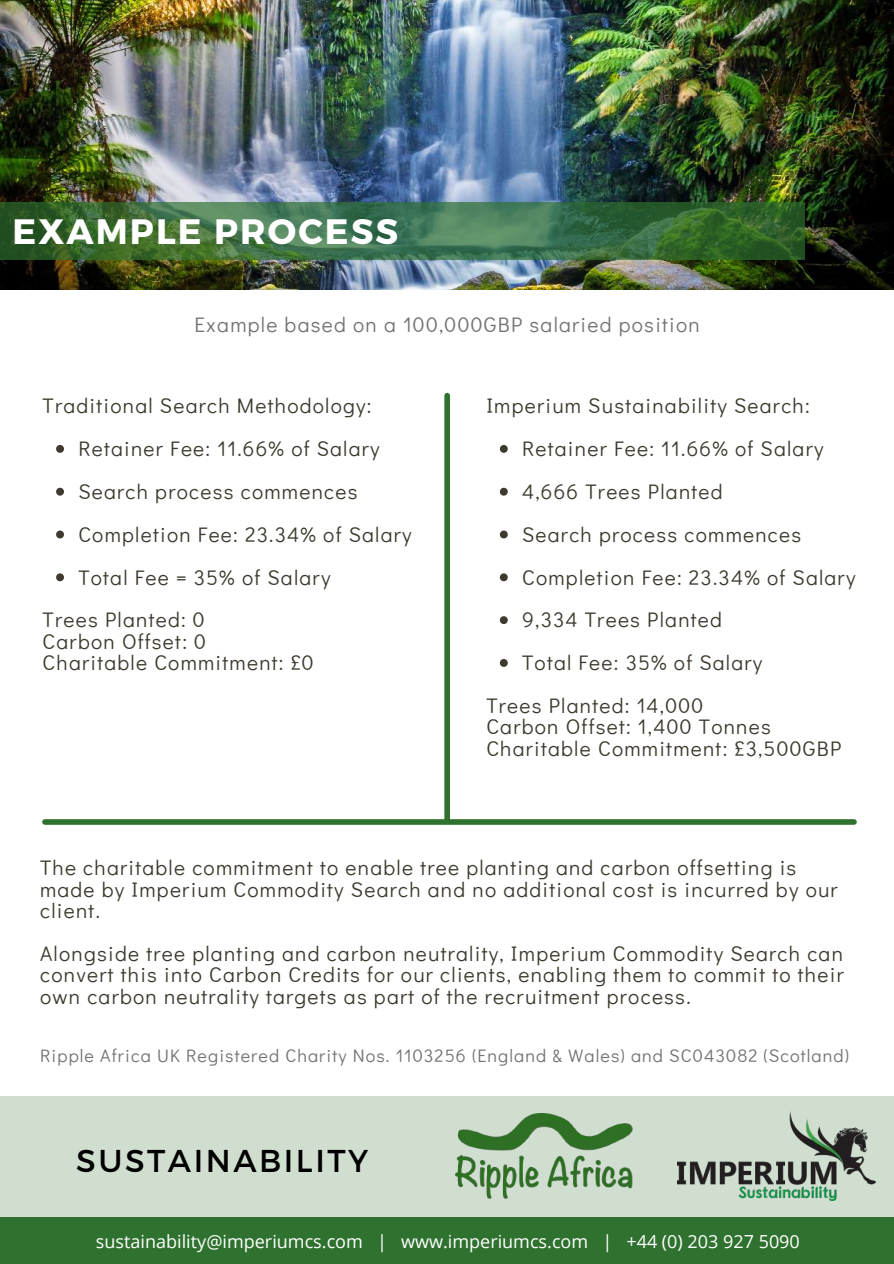
<style>
.page{position:relative;width:894px;height:1264px;background:#fff}
.page>*{position:absolute;margin:0;border:0;box-sizing:border-box;transform-origin:0 0}
.t1{font:700 35.25px "Montserrat";letter-spacing:.06em;color:#fff}
.t2{font:31.5px "Montserrat";letter-spacing:.08em;color:#000}
.t3{font:21px/42.8px "Didact Gothic";letter-spacing:.06em;color:#3e3a2f}
.t4{font:21px "Didact Gothic";letter-spacing:.06em;color:#737373}
.t5{font:18px "Didact Gothic";letter-spacing:.06em;color:#737373}
.t6{font:18px "Open Sans";color:#fff}
</style>
<div class="page">
<img style="left:0;top:0;width:893px;height:289px">
<svg style="left:0;top:202px;width:804px;height:58px;background:#3d6f42"></svg>
<svg style="left:56px;top:445px;width:8px;height:8px"></svg>
<svg style="left:56px;top:488px;width:8px;height:7px"></svg>
<svg style="left:56px;top:530px;width:8px;height:8px"></svg>
<svg style="left:56px;top:573px;width:8px;height:8px"></svg>
<svg style="left:499px;top:445px;width:8px;height:8px"></svg>
<svg style="left:499px;top:488px;width:8px;height:7px"></svg>
<svg style="left:499px;top:530px;width:8px;height:8px"></svg>
<svg style="left:499px;top:573px;width:8px;height:8px"></svg>
<svg style="left:499px;top:616px;width:8px;height:8px"></svg>
<svg style="left:499px;top:659px;width:8px;height:8px"></svg>
<div style="left:444px;top:395px;width:6px;height:424px;background:#2f712f"></div>
<div style="left:45px;top:819px;width:808px;height:5px;background:#2f712f"></div>
<div style="left:0;top:1095px;width:893px;height:122px;background:#cfdecf"></div>
<div style="left:0;top:1217px;width:893px;height:46px;background:#2f712f"></div>
<img style="left:677px;top:1111px;width:198px;height:89px">
<img style="left:455px;top:1113px;width:178px;height:86px">
<h1 class="t1" style="left:13px;top:209px;width:387px">EXAMPLE PROCESS</h1>
<p class="t4" style="left:194px;top:310px;width:506px">Example based on a 100,000GBP salaried position</p>
<p class="t3" style="left:43px;top:384px;width:330px">Traditional Search Methodology:</p>
<p class="t3" style="left:78px;top:426px;width:335px">Retainer Fee: 11.66% of Salary<br>Search process commences<br>Completion Fee: 23.34% of Salary<br>Total Fee = 35% of Salary</p>
<p class="t3" style="left:43px;top:608px;width:272px;line-height:21.5px">Trees Planted: 0<br>Carbon Offset: 0<br>Charitable Commitment: £0</p>
<p class="t3" style="left:486px;top:384px;width:325px">Imperium Sustainability Search:</p>
<p class="t3" style="left:522px;top:426px;width:335px">Retainer Fee: 11.66% of Salary<br>4,666 Trees Planted<br>Search process commences<br>Completion Fee: 23.34% of Salary<br>9,334 Trees Planted<br>Total Fee: 35% of Salary</p>
<p class="t3" style="left:486px;top:694px;width:356px;line-height:21.5px">Trees Planted: 14,000<br>Carbon Offset: 1,400 Tonnes<br>Charitable Commitment: £3,500GBP</p>
<p class="t3" style="left:40px;top:856px;width:799px;line-height:21.5px">The charitable commitment to enable tree planting and carbon offsetting is made by Imperium Commodity Search and no additional cost is incurred by our client.</p>
<p class="t3" style="left:40px;top:941px;width:805px;line-height:21.5px;text-align:justify">Alongside tree planting and carbon neutrality, Imperium Commodity Search can convert this into Carbon Credits for our clients, enabling them to commit to their own carbon neutrality targets as part of the recruitment process.</p>
<p class="t5" style="left:40px;top:1042px;width:810px">Ripple Africa UK Registered Charity Nos. 1103256 (England &amp; Wales) and SC043082 (Scotland)</p>
<h2 class="t2" style="left:76px;top:1140px;width:293px">SUSTAINABILITY</h2>
<p class="t6" style="left:96px;top:1228px;width:705px">sustainability@imperiumcs.com | www.imperiumcs.com | +44 (0) 203 927 5090</p>
</div>
